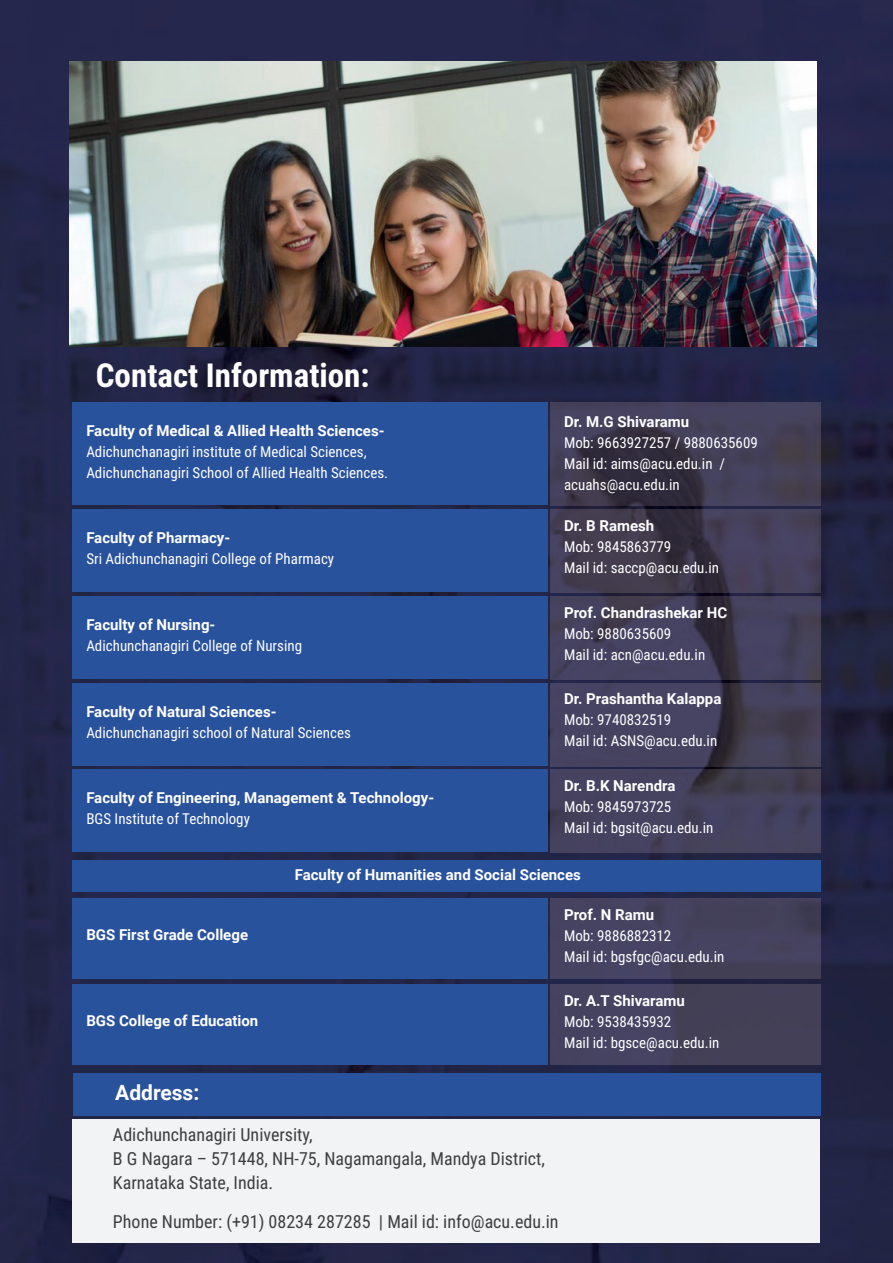
<style>
.page{position:relative;width:893px;height:1263px;background:#fff}
.page>*{position:absolute;margin:0;border:0;box-sizing:border-box;transform-origin:0 0}
.t1{font:700 33px "Roboto Condensed";color:#fff}
.t2{font:700 21px "Roboto";color:#fff}
.t3{font:18px/24px "Roboto Condensed";color:#3e3e3f}
.t4{font:15px/21px "Roboto Condensed";color:#fff}
.t5{font:700 15px "Roboto";color:#fff}
</style>
<div class="page">
<img style="left:0;top:0;width:893px;height:1263px">
<div style="left:73px;top:1073px;width:747px;height:43px;background:#29529d"></div>
<div style="left:73px;top:1119px;width:747px;height:124px;background:#f2f3f4"></div>
<div style="left:72px;top:860px;width:749px;height:32px;background:#29529d"></div>
<div style="left:72px;top:898px;width:475px;height:81px;background:#29529d"></div>
<img style="left:551px;top:898px;width:270px;height:81px">
<div style="left:72px;top:984px;width:475px;height:81px;background:#29529d"></div>
<img style="left:551px;top:984px;width:270px;height:81px">
<img style="left:70px;top:62px;width:746px;height:284px">
<div style="left:72px;top:402px;width:475px;height:103px;background:#29529d"></div>
<img style="left:551px;top:402px;width:270px;height:103px">
<div style="left:72px;top:509px;width:475px;height:83px;background:#29529d"></div>
<img style="left:551px;top:509px;width:270px;height:83px">
<div style="left:72px;top:596px;width:475px;height:83px;background:#29529d"></div>
<img style="left:551px;top:596px;width:270px;height:83px">
<div style="left:72px;top:683px;width:475px;height:83px;background:#29529d"></div>
<img style="left:551px;top:683px;width:270px;height:83px">
<div style="left:72px;top:769px;width:475px;height:83px;background:#29529d"></div>
<img style="left:551px;top:769px;width:270px;height:83px">
<h1 class="t1" style="left:96px;top:352px;width:275px">Contact Information:</h1>
<p class="t5" style="left:86px;top:420px;width:300px">Faculty of Medical &amp; Allied Health Sciences-</p>
<p class="t4" style="left:86px;top:441px;width:303px">Adichunchanagiri institute of Medical Sciences,<br>Adichunchanagiri School of Allied Health Sciences.</p>
<p class="t5" style="left:86px;top:527px;width:145px">Faculty of Pharmacy-</p>
<p class="t4" style="left:86px;top:548px;width:249px">Sri Adichunchanagiri College of Pharmacy</p>
<p class="t5" style="left:86px;top:614px;width:131px">Faculty of Nursing-</p>
<p class="t4" style="left:86px;top:635px;width:217px">Adichunchanagiri College of Nursing</p>
<p class="t5" style="left:86px;top:701px;width:192px">Faculty of Natural Sciences-</p>
<p class="t4" style="left:86px;top:721px;width:266px">Adichunchanagiri school of Natural Sciences</p>
<p class="t5" style="left:86px;top:787px;width:349px">Faculty of Engineering, Management &amp; Technology-</p>
<p class="t4" style="left:86px;top:807px;width:165px">BGS Institute of Technology</p>
<p class="t5" style="left:564px;top:411px;width:127px">Dr. M.G Shivaramu</p>
<p class="t4" style="left:564px;top:431px;width:195px">Mob: 9663927257 / 9880635609<br>Mail id: aims@acu.edu.in / acuahs@acu.edu.in</p>
<p class="t5" style="left:564px;top:515px;width:92px">Dr. B Ramesh</p>
<p class="t4" style="left:564px;top:535px;width:157px">Mob: 9845863779<br>Mail id: saccp@acu.edu.in</p>
<p class="t5" style="left:564px;top:602px;width:165px">Prof. Chandrashekar HC</p>
<p class="t4" style="left:564px;top:622px;width:143px">Mob: 9880635609<br>Mail id: acn@acu.edu.in</p>
<p class="t5" style="left:564px;top:689px;width:159px">Dr. Prashantha Kalappa</p>
<p class="t4" style="left:564px;top:709px;width:155px">Mob: 9740832519<br>Mail id: ASNS@acu.edu.in</p>
<p class="t5" style="left:564px;top:775px;width:113px">Dr. B.K Narendra</p>
<p class="t4" style="left:564px;top:795px;width:151px">Mob: 9845973725<br>Mail id: bgsit@acu.edu.in</p>
<p class="t5" style="left:86px;top:924px;width:163px">BGS First Grade College</p>
<p class="t5" style="left:86px;top:1010px;width:174px">BGS College of Education</p>
<p class="t5" style="left:295px;top:864px;width:288px">Faculty of Humanities and Social Sciences</p>
<p class="t5" style="left:564px;top:904px;width:92px">Prof. N Ramu</p>
<p class="t4" style="left:564px;top:924px;width:162px">Mob: 9886882312<br>Mail id: bgsfgc@acu.edu.in</p>
<p class="t5" style="left:564px;top:990px;width:122px">Dr. A.T Shivaramu</p>
<p class="t4" style="left:564px;top:1010px;width:157px">Mob: 9538435932<br>Mail id: bgsce@acu.edu.in</p>
<h2 class="t2" style="left:115px;top:1077px;width:86px">Address:</h2>
<p class="t3" style="left:113px;top:1121px;width:434px">Adichunchanagiri University,<br>B G Nagara – 571448, NH-75, Nagamangala, Mandya District,<br>Karnataka State, India.</p>
<p class="t3" style="left:113px;top:1209px;width:447px">Phone Number: (+91) 08234 287285 | Mail id: info@acu.edu.in</p>
</div>
